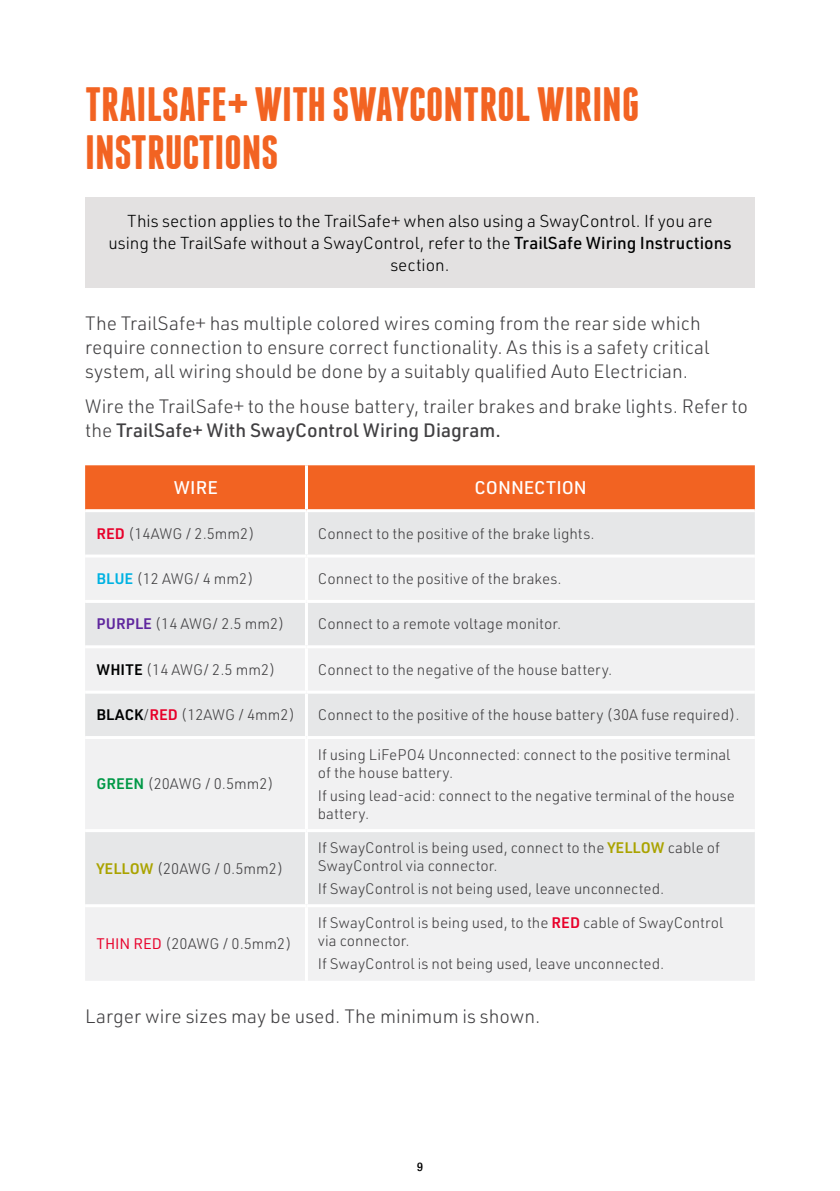
<style>
.page{position:relative;width:840px;height:1191px;background:#fff}
.page>*{position:absolute;margin:0;border:0;box-sizing:border-box;transform-origin:0 0}
.t1{font:700 48px/48px "Franchise";color:#f26322}
.t2{font:300 19px/24px "URWDIN";color:#414042}
.t3{font:500 18px "URWDIN";color:#fff}
.t4{font:300 17px/22px "URWDIN";color:#000101;text-align:center}
.t5{font:300 15px/18px "URWDIN";color:#414042}
.t6{font:500 condensed 12px "Helvetica Neue LT";color:#000}
.s1{font-weight:500}
.s2{font-weight:600;color:#e8002a}
.s3{font-weight:600;color:#00b2e2}
.s4{font-weight:600;color:#5f279e}
.s5{font-weight:600;color:#000101}
.s6{font-weight:600;color:#009846}
.s7{font-weight:600;color:#aaa300}
.s8{font-weight:400;color:#e8002a}
</style>
<div class="page">
<div style="left:85px;top:465px;width:669px;height:44px;background:#f26322"></div>
<div style="left:85px;top:512px;width:669px;height:42px;background:#e6e7e8"></div>
<svg style="left:85px;top:558px;width:669px;height:422px;fill:#f1f1f2"></svg>
<hr style="left:305px;top:465px;width:3px;height:44px;background:#fff">
<hr style="left:305px;top:512px;width:3px;height:42px;background:#fff">
<hr style="left:305px;top:557px;width:3px;height:43px;background:#fff">
<hr style="left:85px;top:600px;width:221px;height:3px;background:#fff">
<hr style="left:306px;top:600px;width:448px;height:3px;background:#fff">
<hr style="left:305px;top:603px;width:3px;height:42px;background:#fff">
<hr style="left:85px;top:645px;width:221px;height:3px;background:#fff">
<hr style="left:306px;top:645px;width:448px;height:3px;background:#fff">
<hr style="left:305px;top:648px;width:3px;height:42px;background:#fff">
<hr style="left:85px;top:690px;width:221px;height:3px;background:#fff">
<hr style="left:306px;top:690px;width:448px;height:3px;background:#fff">
<hr style="left:305px;top:693px;width:3px;height:43px;background:#fff">
<hr style="left:85px;top:736px;width:221px;height:3px;background:#fff">
<hr style="left:306px;top:736px;width:448px;height:3px;background:#fff">
<hr style="left:305px;top:739px;width:3px;height:90px;background:#fff">
<hr style="left:85px;top:829px;width:221px;height:3px;background:#fff">
<hr style="left:306px;top:829px;width:448px;height:3px;background:#fff">
<hr style="left:305px;top:832px;width:3px;height:72px;background:#fff">
<hr style="left:85px;top:904px;width:221px;height:3px;background:#fff">
<hr style="left:306px;top:904px;width:448px;height:3px;background:#fff">
<hr style="left:305px;top:907px;width:3px;height:73px;background:#fff">
<div style="left:85px;top:197px;width:669px;height:91px;background:#e3e1e1"></div>
<h1 class="t1" style="left:85px;top:80px;width:555px">TRAILSAFE+ WITH SWAYCONTROL WIRING<br>INSTRUCTIONS</h1>
<p class="t4" style="left:108px;top:209px;width:624px">This section applies to the TrailSafe+ when also using a SwayControl. If you are using the TrailSafe without a SwayControl, refer to the <span class="s1">TrailSafe Wiring Instructions </span>section.</p>
<p class="t2" style="left:85px;top:310px;width:625px">The TrailSafe+ has multiple colored wires coming from the rear side which require connection to ensure correct functionality. As this is a safety critical system, all wiring should be done by a suitably qualified Auto Electrician.</p>
<p class="t2" style="left:85px;top:394px;width:664px">Wire the TrailSafe+ to the house battery, trailer brakes and brake lights. Refer to the <span class="s1">TrailSafe+ With SwayControl Wiring Diagram.</span></p>
<p class="t3" style="left:174px;top:476px;width:45px">WIRE</p>
<p class="t3" style="left:474px;top:476px;width:114px">CONNECTION</p>
<p class="t5" style="left:96px;top:524px;width:160px"><span class="s2">RED</span> (14AWG / 2.5mm2)</p>
<p class="t5" style="left:317px;top:524px;width:278px">Connect to the positive of the brake lights.</p>
<p class="t5" style="left:96px;top:569px;width:159px"><span class="s3">BLUE</span> (12 AWG/ 4 mm2)</p>
<p class="t5" style="left:317px;top:569px;width:245px">Connect to the positive of the brakes.</p>
<p class="t5" style="left:96px;top:614px;width:189px"><span class="s4">PURPLE</span> (14 AWG/ 2.5 mm2)</p>
<p class="t5" style="left:317px;top:614px;width:245px">Connect to a remote voltage monitor.</p>
<p class="t5" style="left:96px;top:660px;width:180px"><span class="s5">WHITE</span> (14 AWG/ 2.5 mm2)</p>
<p class="t5" style="left:317px;top:660px;width:296px">Connect to the negative of the house battery.</p>
<p class="t5" style="left:96px;top:705px;width:200px"><span class="s5">BLACK</span>/<span class="s2">RED</span> (12AWG / 4mm2)</p>
<p class="t5" style="left:317px;top:705px;width:423px">Connect to the positive of the house battery (30A fuse required).</p>
<p class="t5" style="left:96px;top:774px;width:179px"><span class="s6">GREEN</span> (20AWG / 0.5mm2)</p>
<p class="t5" style="left:96px;top:858px;width:188px"><span class="s7">YELLOW</span> (20AWG / 0.5mm2)</p>
<p class="t5" style="left:317px;top:745px;width:414px">If using LiFePO4 Unconnected: connect to the positive terminal of the house battery.</p>
<p class="t5" style="left:317px;top:786px;width:418px">If using lead-acid: connect to the negative terminal of the house battery.</p>
<p class="t5" style="left:317px;top:838px;width:403px">If SwayControl is being used, connect to the <span class="s7">YELLOW</span> cable of<br>SwayControl via connector.</p>
<p class="t5" style="left:317px;top:879px;width:348px">If SwayControl is not being used, leave unconnected.</p>
<p class="t5" style="left:317px;top:913px;width:407px">If SwayControl is being used, to the <span class="s2">RED</span> cable of SwayControl via connector.</p>
<p class="t5" style="left:317px;top:954px;width:348px">If SwayControl is not being used, leave unconnected.</p>
<p class="t2" style="left:85px;top:1003px;width:456px">Larger wire sizes may be used. The minimum is shown.</p>
<p class="t5" style="left:96px;top:934px;width:197px"><span class="s8">THIN RED</span> (20AWG / 0.5mm2)</p>
<p class="t6" style="left:417px;top:1159px;width:7px">9</p>
</div>
